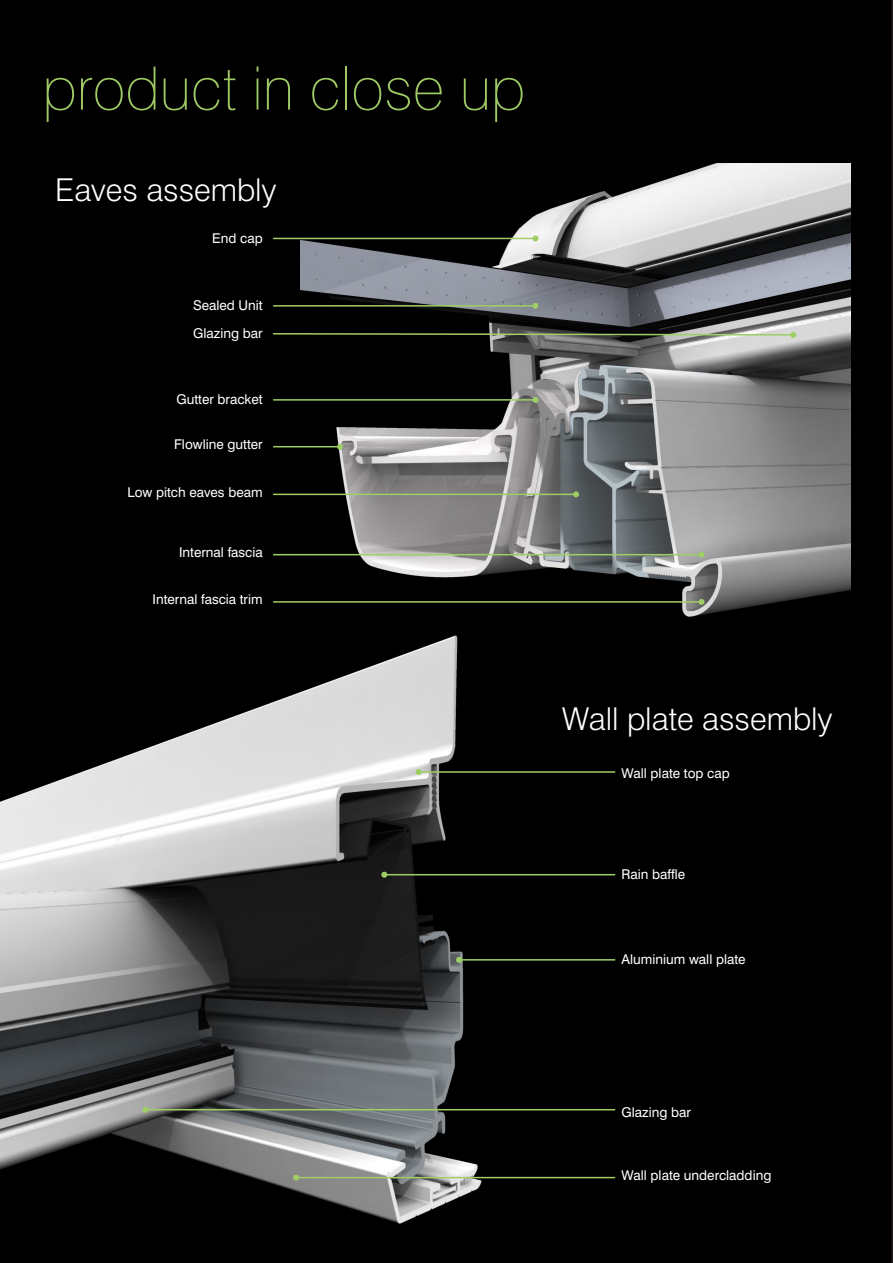
<style>
.page{position:relative;width:893px;height:1263px;background:#000}
.page>*{position:absolute;margin:0;border:0;box-sizing:border-box;transform-origin:0 0}
.t1{font:100 60px "Swiss 721 BT";color:#9fc965}
.t2{font:300 31.5px "Swiss 721 BT";color:#fff}
.t3{font:13.5px "Swiss 721 BT";color:#fff}
</style>
<div class="page">
<img style="left:0;top:629px;width:636px;height:623px">
<hr style="left:419px;top:771px;width:196px;height:2px;background:#9fce66">
<svg style="left:416px;top:769px;width:6px;height:6px"></svg>
<hr style="left:384px;top:874px;width:231px;height:1px;background:#9fce66">
<svg style="left:381px;top:872px;width:6px;height:6px"></svg>
<img style="left:300px;top:163px;width:550px;height:460px">
<hr style="left:459px;top:959px;width:156px;height:1px;background:#9fce66">
<svg style="left:456px;top:957px;width:6px;height:6px"></svg>
<hr style="left:145px;top:1109px;width:470px;height:1px;background:#9fce66">
<svg style="left:142px;top:1107px;width:6px;height:6px"></svg>
<hr style="left:296px;top:1177px;width:319px;height:1px;background:#9fce66">
<svg style="left:293px;top:1174px;width:6px;height:6px"></svg>
<hr style="left:273px;top:601px;width:428px;height:2px;background:#9fce66">
<svg style="left:698px;top:599px;width:6px;height:6px"></svg>
<hr style="left:273px;top:554px;width:428px;height:1px;background:#9fce66">
<svg style="left:698px;top:552px;width:6px;height:6px"></svg>
<hr style="left:273px;top:494px;width:303px;height:1px;background:#9fce66">
<svg style="left:573px;top:491px;width:6px;height:6px"></svg>
<hr style="left:273px;top:446px;width:67px;height:1px;background:#9fce66">
<svg style="left:337px;top:444px;width:6px;height:6px"></svg>
<hr style="left:273px;top:399px;width:262px;height:2px;background:#9fce66">
<svg style="left:532px;top:397px;width:6px;height:6px"></svg>
<svg style="left:272px;top:332px;width:524px;height:6px;background:#5b674d"></svg>
<hr style="left:273px;top:238px;width:262px;height:1px;background:#9fce66">
<svg style="left:532px;top:235px;width:6px;height:6px"></svg>
<hr style="left:273px;top:305px;width:262px;height:2px;background:#9fce66">
<svg style="left:532px;top:303px;width:6px;height:6px"></svg>
<h1 class="t1" style="left:43px;top:52px;width:484px">product in close up</h1>
<h2 class="t2" style="left:55px;top:171px;width:223px">Eaves assembly</h2>
<p class="t3" style="left:212px;top:230px;width:52px">End cap</p>
<p class="t3" style="left:193px;top:297px;width:71px">Sealed Unit</p>
<p class="t3" style="left:193px;top:325px;width:71px">Glazing bar</p>
<p class="t3" style="left:176px;top:391px;width:88px">Gutter bracket</p>
<p class="t3" style="left:174px;top:436px;width:90px">Flowline gutter</p>
<p class="t3" style="left:128px;top:484px;width:137px">Low pitch eaves beam</p>
<p class="t3" style="left:179px;top:544px;width:85px">Internal fascia</p>
<p class="t3" style="left:153px;top:591px;width:112px">Internal fascia trim</p>
<h2 class="t2" style="left:562px;top:699px;width:272px">Wall plate assembly</h2>
<p class="t3" style="left:622px;top:765px;width:110px">Wall plate top cap</p>
<p class="t3" style="left:622px;top:866px;width:65px">Rain baffle</p>
<p class="t3" style="left:622px;top:951px;width:126px">Aluminium wall plate</p>
<p class="t3" style="left:622px;top:1104px;width:71px">Glazing bar</p>
<p class="t3" style="left:622px;top:1167px;width:151px">Wall plate undercladding</p>
</div>
